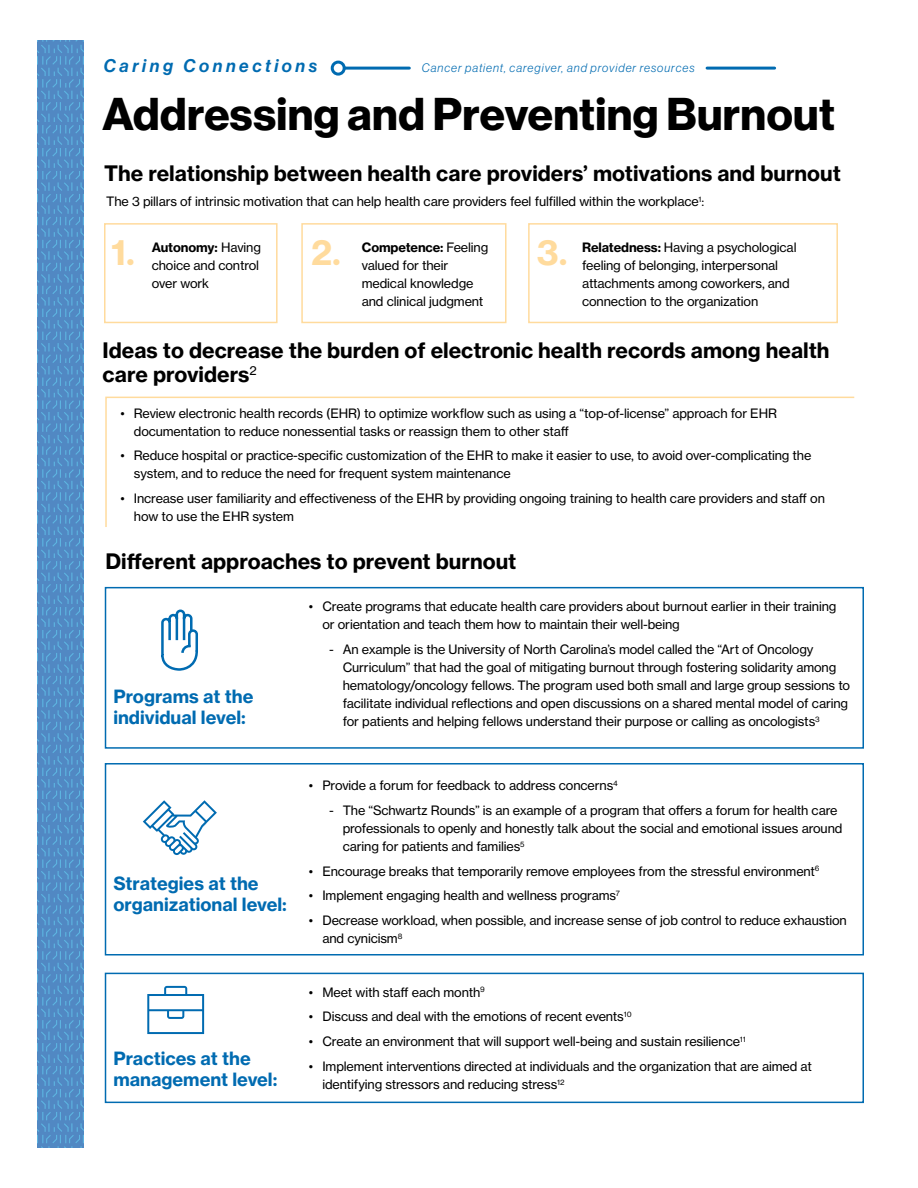
<style>
.page{position:relative;width:918px;height:1188px;background:#fff}
.page>*{position:absolute;margin:0;border:0;box-sizing:border-box;transform-origin:0 0}
.t1{font:700 45px "Volta Modern Display 75";letter-spacing:.01em;color:#000}
.t2{font:700 34.5px "Volta Modern Text 75";color:#ffdb9d}
.t3{font:700 21px/24px "Volta Modern Text 75";color:#000}
.t4{font:700 18px/21px "Volta Modern Text 75";color:#006bb1}
.t5{font:18px "Volta Modern Display 66 Medium Ita";letter-spacing:.2em;color:#006bb1}
.t6{font:12.75px/18px "Volta Modern Text 55 Roman";letter-spacing:-.01em;color:#000}
.t7{font:700 12.75px "Volta Modern Text 75";letter-spacing:-.01em;color:#000}
.t8{font:12px "Volta Modern Display 46 Light Ita";letter-spacing:.08em;color:#006bb1}
.s1{font-family:"Volta Modern Text 75";font-weight:700}
.s2{font-family:"Volta Modern Text 55 Roman";font-weight:400}
</style>
<div class="page">
<svg style="left:38px;top:40px;width:45px;height:1108px;background:#528dc6"></svg>
<svg style="left:105px;top:396px;width:750px;height:131px"></svg>
<hr style="left:344px;top:67px;width:65px;height:3px;background:#006bb1">
<div style="left:331px;top:61px;width:15px;height:15px;border:3px solid #006bb1;border-radius:50%"></div>
<hr style="left:707px;top:67px;width:68px;height:3px;background:#006bb1">
<div style="left:105px;top:587px;width:759px;height:162px;border:2px solid #006bb1"></div>
<div style="left:105px;top:763px;width:759px;height:193px;border:2px solid #006bb1"></div>
<div style="left:105px;top:973px;width:759px;height:130px;border:2px solid #006bb1"></div>
<div style="left:104px;top:223px;width:174px;height:100px;border:2px solid #ffdb9d"></div>
<div style="left:301px;top:223px;width:206px;height:100px;border:2px solid #ffdb9d"></div>
<div style="left:528px;top:223px;width:310px;height:100px;border:2px solid #ffdb9d"></div>
<svg style="left:161px;top:609px;width:37px;height:62px"></svg>
<svg style="left:143px;top:800px;width:74px;height:55px"></svg>
<svg style="left:147px;top:986px;width:57px;height:48px"></svg>
<h3 class="t5" style="left:104px;top:56px;width:215px">Caring Connections</h3>
<p class="t8" style="left:422px;top:61px;width:274px">Cancer patient, caregiver, and provider resources</p>
<h1 class="t1" style="left:103px;top:88px;width:734px">Addressing and Preventing Burnout</h1>
<h3 class="t3" style="left:104px;top:162px;width:738px">The relationship between health care providers’ motivations and burnout</h3>
<p class="t6" style="left:106px;top:193px;width:600px">The 3 pillars of intrinsic motivation that can help health care providers feel fulfilled within the workplace<sup>1</sup>:</p>
<h2 class="t2" style="left:311px;top:231px;width:31px">2.</h2>
<p class="t6" style="left:582px;top:238px;width:216px"><span class="s1">Relatedness:</span> Having a psychological feeling of belonging, interpersonal attachments among coworkers, and connection to the organization</p>
<h2 class="t2" style="left:537px;top:231px;width:32px">3.</h2>
<h2 class="t2" style="left:111px;top:231px;width:25px">1.</h2>
<p class="t7" style="left:362px;top:239px;width:128px">Competence: <span class="s2">Feeling</span></p>
<p class="t7" style="left:152px;top:239px;width:111px">Autonomy: <span class="s2">Having</span></p>
<p class="t6" style="left:152px;top:256px;width:109px">choice and control over work</p>
<p class="t6" style="left:362px;top:256px;width:123px">valued for their medical knowledge and clinical judgment</p>
<h3 class="t3" style="left:103px;top:339px;width:729px">Ideas to decrease the burden of electronic health records among health care providers<sup>2</sup></h3>
<p class="t6" style="left:134px;top:404px;width:645px;text-indent:-14px">• Review electronic health records (EHR) to optimize workflow such as using a “top-of-license” approach for EHR documentation to reduce nonessential tasks or reassign them to other staff</p>
<p class="t6" style="left:134px;top:447px;width:679px;text-indent:-14px">• Reduce hospital or practice-specific customization of the EHR to make it easier to use, to avoid over-complicating the system, and to reduce the need for frequent system maintenance</p>
<p class="t6" style="left:134px;top:490px;width:693px;text-indent:-14px">• Increase user familiarity and effectiveness of the EHR by providing ongoing training to health care providers and staff on how to use the EHR system</p>
<h3 class="t3" style="left:106px;top:549px;width:412px">Different approaches to prevent burnout</h3>
<h3 class="t4" style="left:113px;top:686px;width:142px">Programs at the individual level:</h3>
<h3 class="t4" style="left:113px;top:873px;width:175px">Strategies at the organizational level:</h3>
<h3 class="t4" style="left:113px;top:1048px;width:166px">Practices at the management level:</h3>
<p class="t6" style="left:322px;top:598px;width:516px;text-indent:-14px">• Create programs that educate health care providers about burnout earlier in their training or orientation and teach them how to maintain their well-being</p>
<p class="t6" style="left:343px;top:641px;width:509px;text-indent:-14px">- An example is the University of North Carolina’s model called the “Art of Oncology Curriculum” that had the goal of mitigating burnout through fostering solidarity among hematology/oncology fellows. The program used both small and large group sessions to facilitate individual reflections and open discussions on a shared mental model of caring for patients and helping fellows understand their purpose or calling as oncologists<sup>3</sup></p>
<p class="t6" style="left:309px;top:776px;width:310px">• Provide a forum for feedback to address concerns<sup>4</sup></p>
<p class="t6" style="left:343px;top:801px;width:501px;text-indent:-14px">- The “Schwartz Rounds” is an example of a program that offers a forum for health care professionals to openly and honestly talk about the social and emotional issues around caring for patients and families<sup>5</sup></p>
<p class="t6" style="left:309px;top:862px;width:512px">• Encourage breaks that temporarily remove employees from the stressful environment<sup>6</sup></p>
<p class="t6" style="left:309px;top:887px;width:313px">• Implement engaging health and wellness programs<sup>7</sup></p>
<p class="t6" style="left:322px;top:911px;width:526px;text-indent:-14px">• Decrease workload, when possible, and increase sense of job control to reduce exhaustion and cynicism<sup>8</sup></p>
<p class="t6" style="left:309px;top:983px;width:177px">• Meet with staff each month<sup>9</sup></p>
<p class="t6" style="left:309px;top:1008px;width:324px">• Discuss and deal with the emotions of recent events<sup>10</sup></p>
<p class="t6" style="left:309px;top:1032px;width:438px">• Create an environment that will support well-being and sustain resilience<sup>11</sup></p>
<p class="t6" style="left:322px;top:1057px;width:491px;text-indent:-14px">• Implement interventions directed at individuals and the organization that are aimed at identifying stressors and reducing stress<sup>12</sup></p>
</div>
